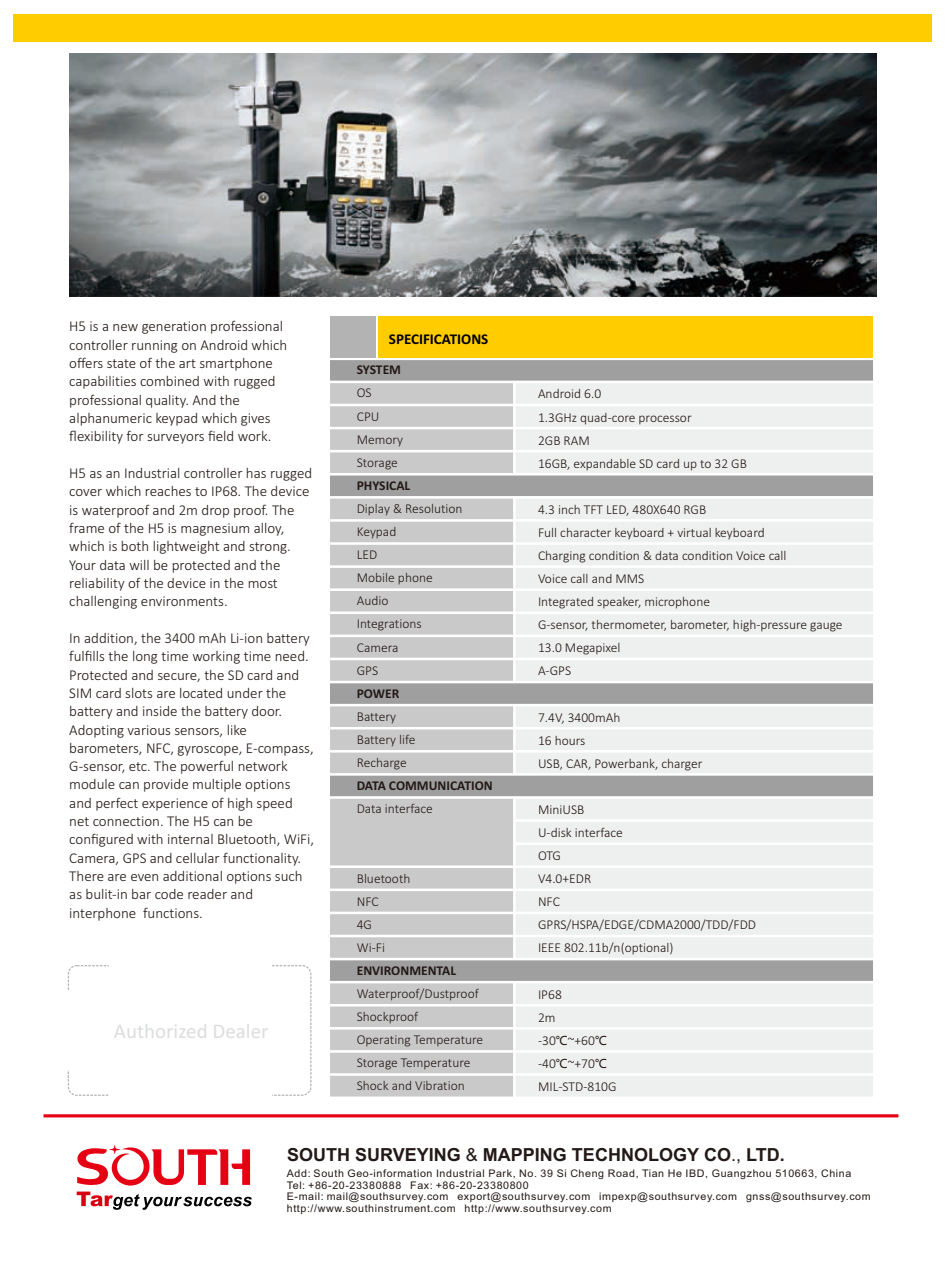
<style>
.page{position:relative;width:946px;height:1265px;background:#fff}
.page>*{position:absolute;margin:0;border:0;box-sizing:border-box;transform-origin:0 0}
.t1{font:21px "Calibri";color:#dcdddd}
.t2{font:700 18px "Arial";color:#231916}
.t3{font:300 15px/18.3px "Calibri";color:#231916}
.t4{font:700 15px "Calibri";color:#000}
.t5{font:300 13.5px/23.1px "Calibri";color:#231916}
.t6{font:700 13.5px "Calibri";color:#231916}
.t7{font:10.5px/11.7px "Arial";letter-spacing:.055em;color:#231916}
.s1{font-family:"Microsoft Ya Hei";font-weight:400;font-size:12px}
.s2{font-family:"Arial Unicode MS";font-weight:400}
</style>
<div class="page">
<img style="left:69px;top:54px;width:807px;height:242px">
<svg style="left:77px;top:1191px;width:175px;height:18px"></svg>
<svg style="left:77px;top:1145px;width:173px;height:40px"></svg>
<hr style="left:43px;top:1114px;width:855px;height:3px;background:#e60013">
<div style="left:14px;top:14px;width:917px;height:27px;background:#fc0"></div>
<div style="left:330px;top:359px;width:544px;height:738px;background:#eeefef"></div>
<div style="left:330px;top:359px;width:184px;height:738px;background:#c9c9ca"></div>
<hr style="left:513px;top:357px;width:2px;height:740px;background:#fff">
<div style="left:330px;top:474px;width:542px;height:23px;background:#9f9fa0"></div>
<div style="left:330px;top:682px;width:542px;height:23px;background:#9f9fa0"></div>
<div style="left:330px;top:774px;width:542px;height:23px;background:#9f9fa0"></div>
<div style="left:330px;top:959px;width:542px;height:23px;background:#9f9fa0"></div>
<hr style="left:873px;top:357px;width:2px;height:740px;background:#fff">
<hr style="left:327px;top:1073px;width:548px;height:2px;background:#fff">
<hr style="left:330px;top:1096px;width:547px;height:3px;background:#fff">
<hr style="left:327px;top:1050px;width:548px;height:2px;background:#fff">
<hr style="left:327px;top:1027px;width:548px;height:2px;background:#fff">
<hr style="left:327px;top:1003px;width:548px;height:3px;background:#fff">
<hr style="left:327px;top:980px;width:548px;height:3px;background:#fff">
<hr style="left:327px;top:957px;width:548px;height:3px;background:#fff">
<hr style="left:327px;top:934px;width:548px;height:3px;background:#fff">
<hr style="left:327px;top:911px;width:548px;height:3px;background:#fff">
<hr style="left:327px;top:888px;width:548px;height:3px;background:#fff">
<hr style="left:327px;top:865px;width:548px;height:3px;background:#fff">
<hr style="left:514px;top:842px;width:361px;height:2px;background:#fff">
<hr style="left:514px;top:819px;width:361px;height:2px;background:#fff">
<hr style="left:327px;top:796px;width:548px;height:2px;background:#fff">
<hr style="left:327px;top:773px;width:548px;height:2px;background:#fff">
<hr style="left:327px;top:750px;width:548px;height:2px;background:#fff">
<hr style="left:327px;top:727px;width:548px;height:2px;background:#fff">
<hr style="left:327px;top:703px;width:548px;height:3px;background:#fff">
<hr style="left:327px;top:680px;width:548px;height:3px;background:#fff">
<hr style="left:327px;top:657px;width:548px;height:3px;background:#fff">
<hr style="left:327px;top:634px;width:548px;height:3px;background:#fff">
<hr style="left:327px;top:611px;width:548px;height:3px;background:#fff">
<hr style="left:327px;top:588px;width:548px;height:3px;background:#fff">
<hr style="left:327px;top:565px;width:548px;height:3px;background:#fff">
<hr style="left:327px;top:542px;width:548px;height:3px;background:#fff">
<hr style="left:327px;top:519px;width:548px;height:2px;background:#fff">
<hr style="left:327px;top:496px;width:548px;height:2px;background:#fff">
<hr style="left:327px;top:473px;width:548px;height:2px;background:#fff">
<hr style="left:327px;top:450px;width:548px;height:2px;background:#fff">
<hr style="left:327px;top:427px;width:548px;height:2px;background:#fff">
<hr style="left:327px;top:404px;width:548px;height:2px;background:#fff">
<div style="left:330px;top:359px;width:543px;height:23px;background:#9f9fa0"></div>
<hr style="left:327px;top:380px;width:548px;height:3px;background:#fff">
<hr style="left:327px;top:357px;width:548px;height:3px;background:#fff">
<div style="left:330px;top:316px;width:46px;height:41px;background:#b3b3b3"></div>
<div style="left:379px;top:316px;width:494px;height:41px;background:#fc0"></div>
<p class="t3" style="left:69px;top:318px;width:220px">H5 is a new generation professional controller running on Android which offers state of the art smartphone capabilities combined with rugged professional quality. And the alphanumeric keypad which gives flexibility for surveyors field work.</p>
<p class="t3" style="left:69px;top:465px;width:244px">H5 as an Industrial controller has rugged cover which reaches to IP68. The device is waterproof and 2m drop proof. The frame of the H5 is magnesium alloy, which is both lightweight and strong.<br>Your data will be protected and the reliability of the device in the most challenging environments.</p>
<p class="t3" style="left:69px;top:630px;width:246px">In addition, the 3400 mAh Li-ion battery fulfills the long time working time need.<br>Protected and secure, the SD card and SIM card slots are located under the battery and inside the battery door.<br>Adopting various sensors, like barometers, NFC, gyroscope, E-compass, G-sensor, etc. The powerful network module can provide multiple options and perfect experience of high speed net connection. The H5 can be configured with internal Bluetooth, WiFi, Camera, GPS and cellular functionality.<br>There are even additional options such as bulit-in bar code reader and interphone functions.</p>
<h1 class="t1" style="left:114px;top:1021px;width:156px">Authorized Dealer</h1>
<p class="t4" style="left:389px;top:332px;width:101px">SPECIFICATIONS</p>
<p class="t6" style="left:357px;top:364px;width:46px">SYSTEM</p>
<p class="t5" style="left:357px;top:382px;width:48px">OS<br>CPU<br>Memory<br>Storage</p>
<p class="t6" style="left:357px;top:479px;width:55px">PHYSICAL</p>
<p class="t5" style="left:357px;top:498px;width:107px">Diplay &amp; Resolution<br>Keypad<br>LED<br>Mobile phone<br>Audio<br>Integrations<br>Camera<br>GPS</p>
<p class="t6" style="left:357px;top:687px;width:44px">POWER</p>
<p class="t5" style="left:357px;top:706px;width:60px">Battery<br>Battery life<br>Recharge</p>
<p class="t6" style="left:357px;top:780px;width:137px">DATA COMMUNICATION</p>
<p class="t5" style="left:357px;top:798px;width:78px">Data interface</p>
<p class="t5" style="left:357px;top:867px;width:55px">Bluetooth<br>NFC<br>4G<br>Wi-Fi</p>
<p class="t6" style="left:357px;top:964px;width:101px">ENVIRONMENTAL</p>
<p class="t5" style="left:357px;top:983px;width:128px">Waterproof/Dustproof<br>Shockproof<br>Operating Temperature<br>Storage Temperature<br>Shock and Vibration</p>
<p class="t5" style="left:538px;top:383px;width:210px">Android 6.0<br>1.3GHz quad-core processor<br>2GB RAM<br>16GB, expandable SD card up to 32 GB</p>
<p class="t5" style="left:538px;top:499px;width:306px">4.3 inch TFT LED, 480X640 RGB<br>Full character keyboard + virtual keyboard<br>Charging condition &amp; data condition Voice call<br>Voice call and MMS<br>Integrated speaker, microphone<br>G-sensor, thermometer, barometer, high-pressure gauge<br>13.0 Megapixel<br>A-GPS</p>
<p class="t5" style="left:538px;top:706px;width:166px">7.4V, 3400mAh<br>16 hours<br>USB, CAR, Powerbank, charger</p>
<p class="t5" style="left:538px;top:799px;width:219px">MiniUSB<br>U-disk interface<br>OTG<br>V4.0+EDR<br>NFC<br>GPRS/HSPA/EDGE/CDMA2000/TDD/FDD<br>IEEE 802.11b/n(optional)</p>
<p class="t5" style="left:538px;top:983px;width:80px">IP68<br>2m -30<span class="s1">℃</span>~+60<span class="s1">℃ </span>-40<span class="s1">℃</span>~+70<span class="s1">℃<br></span>MIL-STD-810G</p>
<p class="t2" style="left:287px;top:1148px;width:499px">SOUTH SURVEYING <span class="s2">&amp;</span> MAPPING TECHNOLOGY CO<span class="s2">.,</span> LTD.</p>
<p class="t7" style="left:287px;top:1168px;width:585px">Add: South Geo-information Industrial Park, No. 39 Si Cheng Road, Tian He IBD, Guangzhou 510663, China Tel: +86-20-23380888 Fax: +86-20-23380800<br>E-mail: mail@southsurvey.com export@southsurvey.com impexp@southsurvey.com gnss@southsurvey.com http://www.southinstrument.com http://www.southsurvey.com</p>
</div>
